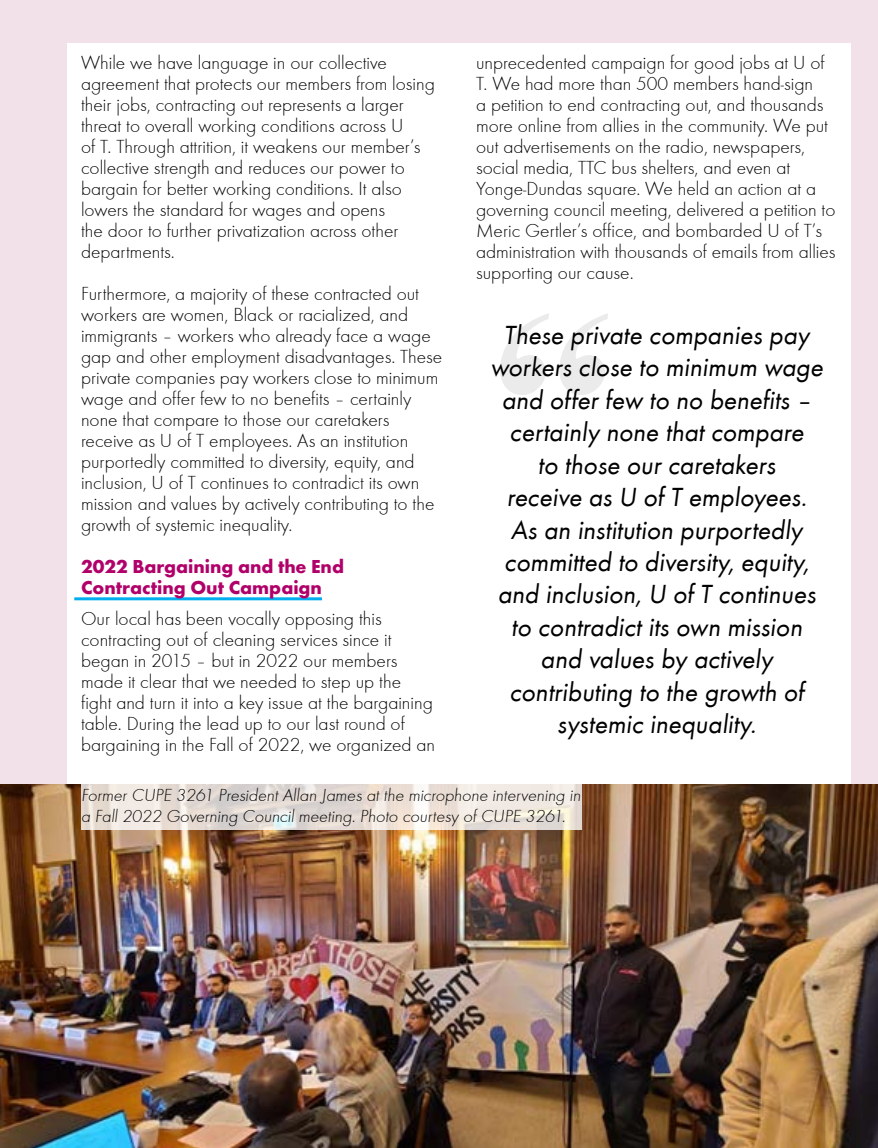
<style>
.page{position:relative;width:878px;height:1148px;background:#f3e1e9}
.page>*{position:absolute;margin:0;border:0;box-sizing:border-box;transform-origin:0 0}
.t1{font:27px/32.4px "Futura T";color:#000;text-align:center}
.t2{font:19.5px/21px "Futura T Ligh";color:#000}
.t3{font:700 19.5px/21px "Futura PT";color:#b10069}
.t4{font:18px/21.6px "Futura T Ligh";color:#000}
</style>
<div class="page">
<div style="left:68px;top:43px;width:782px;height:1062px;background:#fff"></div>
<hr style="left:74px;top:597px;width:248px;height:3px;background:#00aeef">
<img style="left:0;top:784px;width:878px;height:364px">
<svg style="left:81px;top:784px;width:501px;height:46px;background:#e9e1da"></svg>
<svg style="left:500px;top:313px;width:108px;height:82px"></svg>
<p class="t2" style="left:81px;top:52px;width:355px">While we have language in our collective agreement that protects our members from losing their jobs, contracting out represents a larger threat to overall working conditions across U<br>of T. Through attrition, it weakens our member’s collective strength and reduces our power to bargain for better working conditions. It also lowers the standard for wages and opens<br>the door to further privatization across other departments.</p>
<p class="t2" style="left:81px;top:283px;width:363px">Furthermore, a majority of these contracted out workers are women, Black or racialized, and immigrants – workers who already face a wage gap and other employment disadvantages. These private companies pay workers close to minimum wage and offer few to no benefits – certainly none that compare to those our caretakers receive as U of T employees. As an institution purportedly committed to diversity, equity, and inclusion, U of T continues to contradict its own mission and values by actively contributing to the growth of systemic inequality.</p>
<p class="t3" style="left:81px;top:555px;width:264px">2022 Bargaining and the End<br>Contracting Out Campaign</p>
<p class="t2" style="left:81px;top:609px;width:355px">Our local has been vocally opposing this contracting out of cleaning services since it began in 2015 – but in 2022 our members made it clear that we needed to step up the fight and turn it into a key issue at the bargaining table. During the lead up to our last round of bargaining in the Fall of 2022, we organized an</p>
<p class="t2" style="left:476px;top:52px;width:361px">unprecedented campaign for good jobs at U of T. We had more than 500 members hand-sign<br>a petition to end contracting out, and thousands more online from allies in the community. We put out advertisements on the radio, newspapers, social media, TTC bus shelters, and even at Yonge-Dundas square. We held an action at a governing council meeting, delivered a petition to Meric Gertler’s office, and bombarded U of T’s administration with thousands of emails from allies supporting our cause.</p>
<p class="t1" style="left:490px;top:319px;width:338px">These private companies pay workers close to minimum wage and offer few to no benefits – certainly none that compare<br>to those our caretakers<br>receive as U of T employees.<br>As an institution purportedly committed to diversity, equity, and inclusion, U of T continues to contradict its own mission and values by actively contributing to the growth of systemic inequality.</p>
<p class="t4" style="left:81px;top:784px;width:503px">Former CUPE 3261 President Allan James at the microphone intervening in a Fall 2022 Governing Council meeting. Photo courtesy of CUPE 3261.</p>
</div>
